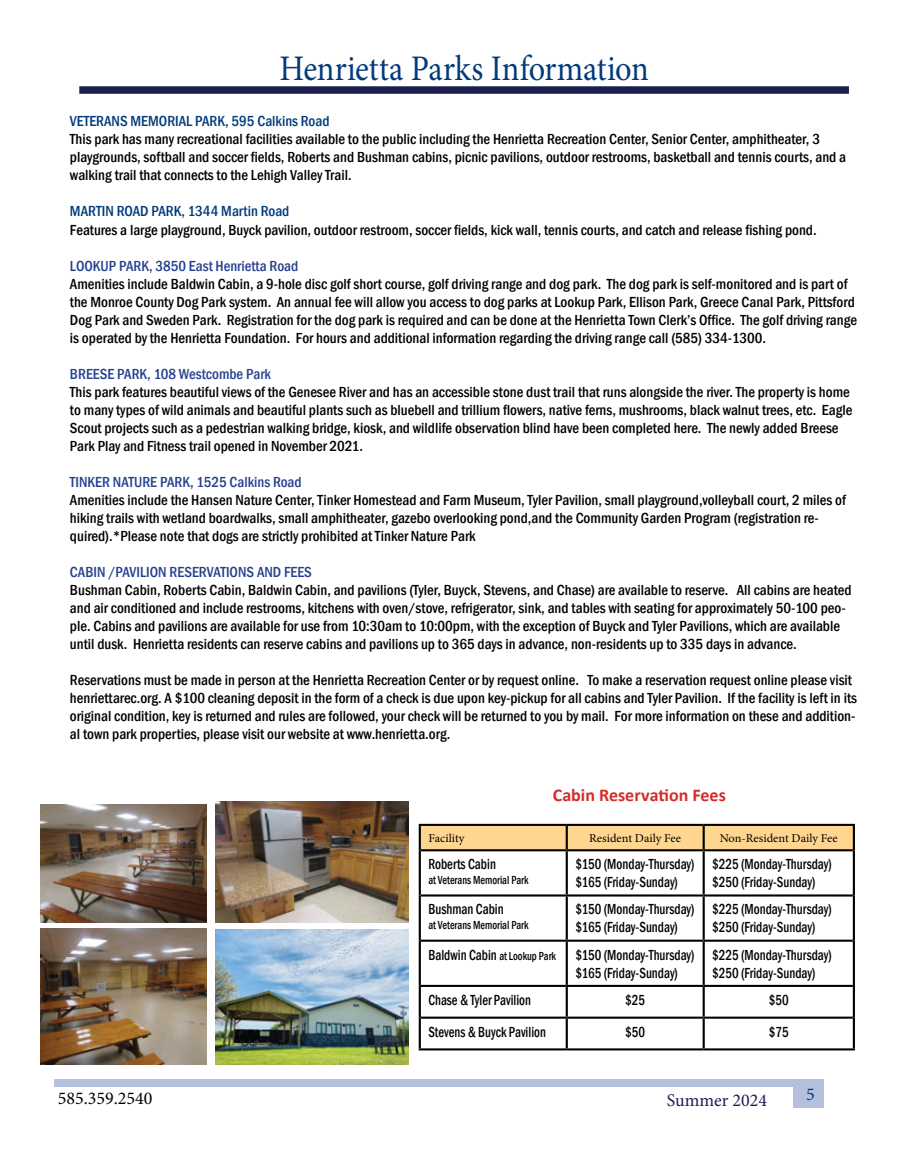
<style>
.page{position:relative;width:905px;height:1175px;background:#fff}
.page>*{position:absolute;margin:0;border:0;box-sizing:border-box;transform-origin:0 0}
.t1{font:36px "Minion Pro";letter-spacing:-.005em;color:#003a7b;scale:.9 1}
.t2{font:700 18px "Calibri";color:#d32d2c}
.t3{font:18px "Minion Pro";color:#000}
.t4{font:18px "Minion Pro";color:#1a1f50}
.t5{font:18px "Minion Pro";color:#003a7b}
.t6{font:500 condensed 15px/18px "Franklin Gothic";color:#000}
.t7{font:500 condensed 15px/18px "Franklin Gothic";color:#000;scale:.86 1}
.t8{font:500 condensed 15px "Franklin Gothic";color:#25408f}
.t9{font:500 condensed 15px "Franklin Gothic";color:#003a7b}
.t10{font:500 condensed 15px "Franklin Gothic";color:#000;scale:.85 1}
.t11{font:12px "Minion Pro";color:#000}
.t12{font:500 condensed 12px "Franklin Gothic";color:#000;scale:.86 1}
.s1{font-size:12px}
</style>
<div class="page">
<div style="left:793px;top:1085px;width:31px;height:22px;background:#b5c0df"></div>
<div style="left:54px;top:1078px;width:770px;height:8px;background:#b5c0df"></div>
<div style="left:79px;top:86px;width:769px;height:8px;background:#1a1f50"></div>
<img style="left:216px;top:929px;width:192px;height:135px">
<img style="left:216px;top:801px;width:192px;height:121px">
<img style="left:40px;top:804px;width:167px;height:118px">
<img style="left:40px;top:928px;width:167px;height:136px">
<div style="left:421px;top:826px;width:431px;height:23px;background:#ffd690"></div>
<hr style="left:565px;top:826px;width:3px;height:23px;background:#000">
<hr style="left:702px;top:826px;width:2px;height:23px;background:#000">
<hr style="left:418px;top:850px;width:3px;height:45px;background:#000">
<hr style="left:565px;top:851px;width:3px;height:43px;background:#000">
<hr style="left:702px;top:851px;width:2px;height:43px;background:#000">
<hr style="left:852px;top:850px;width:2px;height:45px;background:#000">
<hr style="left:418px;top:895px;width:3px;height:45px;background:#000">
<hr style="left:565px;top:896px;width:3px;height:43px;background:#000">
<hr style="left:702px;top:896px;width:2px;height:43px;background:#000">
<hr style="left:852px;top:895px;width:2px;height:45px;background:#000">
<hr style="left:418px;top:940px;width:3px;height:45px;background:#000">
<hr style="left:565px;top:941px;width:3px;height:43px;background:#000">
<hr style="left:702px;top:941px;width:2px;height:43px;background:#000">
<hr style="left:852px;top:940px;width:2px;height:45px;background:#000">
<hr style="left:418px;top:985px;width:3px;height:32px;background:#000">
<hr style="left:565px;top:987px;width:3px;height:29px;background:#000">
<hr style="left:702px;top:987px;width:2px;height:29px;background:#000">
<hr style="left:852px;top:985px;width:2px;height:32px;background:#000">
<hr style="left:418px;top:1017px;width:3px;height:31px;background:#000">
<hr style="left:565px;top:1018px;width:3px;height:30px;background:#000">
<hr style="left:702px;top:1018px;width:2px;height:30px;background:#000">
<hr style="left:852px;top:1017px;width:2px;height:31px;background:#000">
<hr style="left:421px;top:894px;width:145px;height:2px;background:#000">
<hr style="left:566px;top:894px;width:137px;height:2px;background:#000">
<hr style="left:703px;top:894px;width:149px;height:2px;background:#000">
<hr style="left:421px;top:939px;width:145px;height:2px;background:#000">
<hr style="left:566px;top:939px;width:137px;height:2px;background:#000">
<hr style="left:703px;top:939px;width:149px;height:2px;background:#000">
<hr style="left:421px;top:984px;width:145px;height:3px;background:#000">
<hr style="left:566px;top:984px;width:137px;height:3px;background:#000">
<hr style="left:703px;top:984px;width:149px;height:3px;background:#000">
<hr style="left:421px;top:1016px;width:145px;height:2px;background:#000">
<hr style="left:566px;top:1016px;width:137px;height:2px;background:#000">
<hr style="left:703px;top:1016px;width:149px;height:2px;background:#000">
<hr style="left:418px;top:1048px;width:148px;height:2px;background:#000">
<hr style="left:566px;top:1048px;width:137px;height:2px;background:#000">
<hr style="left:703px;top:1048px;width:151px;height:2px;background:#000">
<hr style="left:418px;top:823px;width:148px;height:3px;background:#000">
<hr style="left:566px;top:823px;width:137px;height:3px;background:#000">
<hr style="left:703px;top:823px;width:151px;height:3px;background:#000">
<hr style="left:421px;top:849px;width:145px;height:2px;background:#000">
<hr style="left:566px;top:849px;width:137px;height:2px;background:#000">
<hr style="left:703px;top:849px;width:149px;height:2px;background:#000">
<hr style="left:418px;top:826px;width:3px;height:24px;background:#000">
<hr style="left:852px;top:826px;width:2px;height:24px;background:#000">
<h1 class="t1" style="left:279px;top:45px;width:412px">Henrietta Parks Information</h1>
<p class="t9" style="left:70px;top:112px;width:261px">VETERANS MEMORIAL PARK, 595 Calkins Road</p>
<p class="t6" style="left:70px;top:130px;width:777px">This park has many recreational facilities available to the public including the Henrietta Recreation Center, Senior Center, amphitheater, 3 playgrounds, softball and soccer fields, Roberts and Bushman cabins, picnic pavilions, outdoor restrooms, basketball and tennis courts, and a walking trail that connects to the Lehigh Valley Trail.</p>
<p class="t9" style="left:70px;top:202px;width:221px">MARTIN ROAD PARK, 1344 Martin Road</p>
<p class="t6" style="left:70px;top:220px;width:748px">Features a large playground, Buyck pavilion, outdoor restroom, soccer fields, kick wall, tennis courts, and catch and release fishing pond.</p>
<p class="t8" style="left:70px;top:256px;width:230px">LOOKUP PARK, 3850 East Henrietta Road</p>
<p class="t6" style="left:70px;top:274px;width:788px">Amenities include Baldwin Cabin, a 9-hole disc golf short course, golf driving range and dog park. The dog park is self-monitored and is part of the Monroe County Dog Park system. An annual fee will allow you access to dog parks at Lookup Park, Ellison Park, Greece Canal Park, Pittsford Dog Park and Sweden Park. Registration for the dog park is required and can be done at the Henrietta Town Clerk’s Office. The golf driving range is operated by the Henrietta Foundation. For hours and additional information regarding the driving range call (585) 334-1300.</p>
<p class="t8" style="left:70px;top:364px;width:202px">BREESE PARK, 108 Westcombe Park</p>
<p class="t6" style="left:70px;top:382px;width:783px">This park features beautiful views of the Genesee River and has an accessible stone dust trail that runs alongside the river. The property is home to many types of wild animals and beautiful plants such as bluebell and trillium flowers, native ferns, mushrooms, black walnut trees, etc. Eagle Scout projects such as a pedestrian walking bridge, kiosk, and wildlife observation blind have been completed here. The newly added Breese Park Play and Fitness trail opened in November 2021.</p>
<p class="t8" style="left:70px;top:472px;width:233px">TINKER NATURE PARK, 1525 Calkins Road</p>
<p class="t6" style="left:70px;top:490px;width:777px">Amenities include the Hansen Nature Center, Tinker Homestead and Farm Museum, Tyler Pavilion, small playground,volleyball court, 2 miles of hiking trails with wetland boardwalks, small amphitheater, gazebo overlooking pond,and the Community Garden Program (registration re&shy;quired).*Please note that dogs are strictly prohibited at Tinker Nature Park</p>
<p class="t8" style="left:70px;top:562px;width:243px">CABIN /PAVILION RESERVATIONS AND FEES</p>
<p class="t6" style="left:70px;top:580px;width:783px">Bushman Cabin, Roberts Cabin, Baldwin Cabin, and pavilions (Tyler, Buyck, Stevens, and Chase) are available to reserve. All cabins are heated and air conditioned and include restrooms, kitchens with oven/stove, refrigerator, sink, and tables with seating for approximately 50-100 peo&shy;ple. Cabins and pavilions are available for use from 10:30am to 10:00pm, with the exception of Buyck and Tyler Pavilions, which are available until dusk. Henrietta residents can reserve cabins and pavilions up to 365 days in advance, non-residents up to 335 days in advance.</p>
<p class="t6" style="left:70px;top:670px;width:788px">Reservations must be made in person at the Henrietta Recreation Center or by request online. To make a reservation request online please visit henriettarec.org. A $100 cleaning deposit in the form of a check is due upon key-pickup for all cabins and Tyler Pavilion. If the facility is left in its original condition, key is returned and rules are followed, your check will be returned to you by mail. For more information on these and addition&shy;al town park properties, please visit our website at www.henrietta.org.</p>
<p class="t2" style="left:553px;top:782px;width:174px">Cabin Reservation Fees</p>
<p class="t11" style="left:428px;top:830px;width:38px">Facility</p>
<p class="t11" style="left:589px;top:830px;width:93px">Resident Daily Fee</p>
<p class="t11" style="left:719px;top:830px;width:120px">Non-Resident Daily Fee</p>
<p class="t7" style="left:428px;top:855px;width:80px">Roberts Cabin</p>
<p class="t12" style="left:428px;top:871px;width:118px">at Veterans Memorial Park</p>
<p class="t7" style="left:575px;top:855px;width:140px">$150 (Monday-Thursday) $165 (Friday-Sunday)</p>
<p class="t7" style="left:712px;top:855px;width:140px">$225 (Monday-Thursday) $250 (Friday-Sunday)</p>
<p class="t7" style="left:428px;top:900px;width:89px">Bushman Cabin</p>
<p class="t12" style="left:428px;top:916px;width:118px">at Veterans Memorial Park</p>
<p class="t7" style="left:575px;top:900px;width:140px">$150 (Monday-Thursday) $165 (Friday-Sunday)</p>
<p class="t7" style="left:712px;top:900px;width:140px">$225 (Monday-Thursday) $250 (Friday-Sunday)</p>
<p class="t7" style="left:428px;top:945px;width:150px">Baldwin Cabin <span class="s1">at Lookup Park</span></p>
<p class="t7" style="left:575px;top:945px;width:140px">$150 (Monday-Thursday) $165 (Friday-Sunday)</p>
<p class="t7" style="left:712px;top:945px;width:140px">$225 (Monday-Thursday) $250 (Friday-Sunday)</p>
<p class="t10" style="left:428px;top:989px;width:122px">Chase &amp; Tyler Pavilion</p>
<p class="t7" style="left:625px;top:990px;width:25px">$25</p>
<p class="t7" style="left:768px;top:990px;width:25px">$50</p>
<p class="t10" style="left:428px;top:1021px;width:140px">Stevens &amp; Buyck Pavilion</p>
<p class="t7" style="left:625px;top:1022px;width:25px">$50</p>
<p class="t7" style="left:768px;top:1022px;width:25px">$75</p>
<p class="t3" style="left:58px;top:1086px;width:96px">585.359.2540</p>
<p class="t4" style="left:667px;top:1088px;width:102px">Summer 2024</p>
<p class="t5" style="left:806px;top:1081px;width:10px">5</p>
</div>
